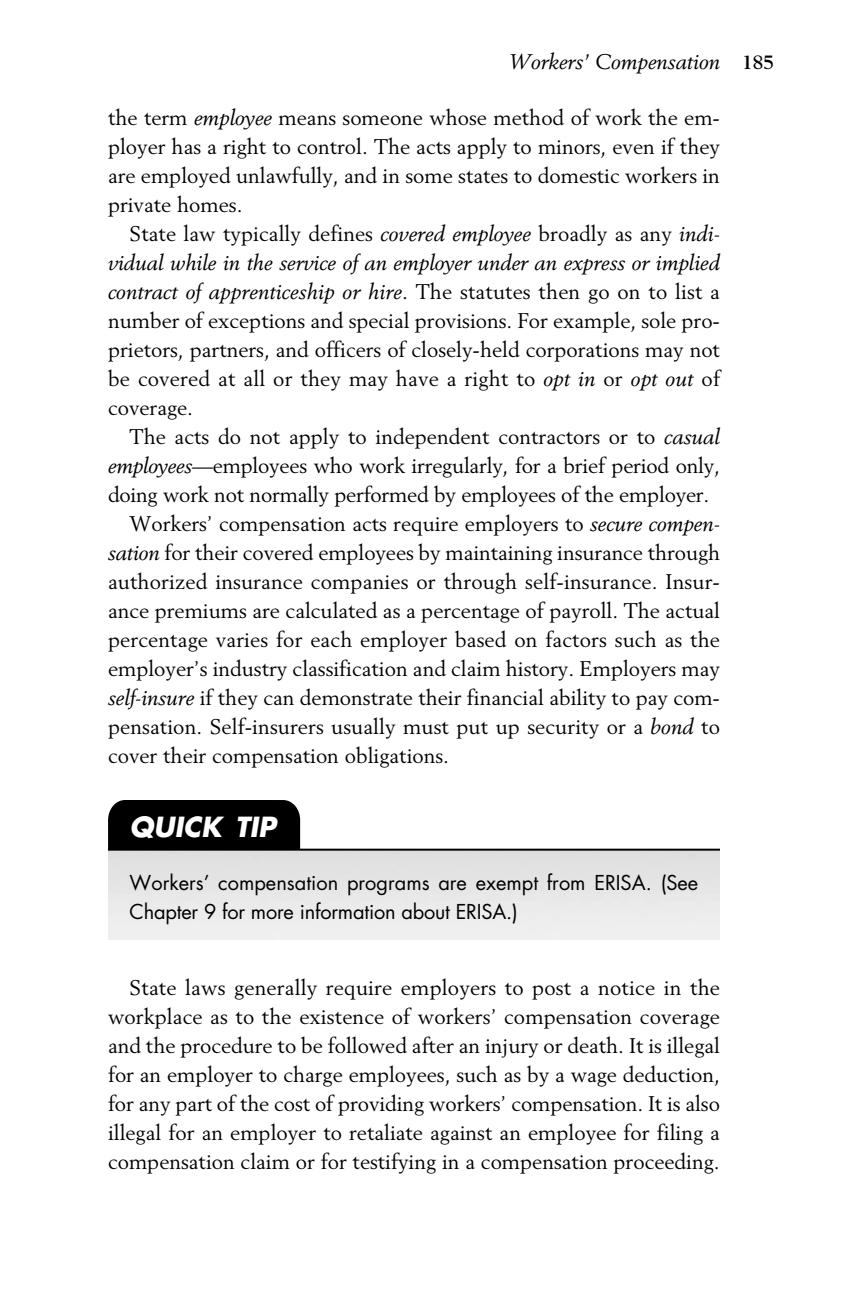
<style>
.page{position:relative;width:864px;height:1296px;background:#fff}
.page>*{position:absolute;margin:0;border:0;box-sizing:border-box;transform-origin:0 0}
.t1{font:italic 700 27px "Futura";color:#fff}
.t2{font:21px/29px "Berling";color:#000;text-align:justify}
.t3{font:italic 21px "Berling";color:#000}
.t4{font:20px/29px "Futura";color:#000}
.s1{font-weight:700;font-style:normal;font-size:19px}
.s2{font-style:italic}
</style>
<div class="page">
<div style="left:108px;top:800px;width:193px;height:49px;background:#000"></div>
<hr style="left:108px;top:849px;width:612px;height:2px;background:#000">
<p class="t3" style="left:510px;top:53px;width:266px">Workers’ Compensation <span class="s1">185</span></p>
<p class="t2" style="left:108px;top:104px;width:614px">the term <span class="s2">employee</span> means someone whose method of work the em&shy;ployer has a right to control. The acts apply to minors, even if they are employed unlawfully, and in some states to domestic workers in private homes.</p>
<p class="t2" style="left:108px;top:220px;width:614px;text-indent:22px">State law typically defines <span class="s2">covered employee</span> broadly as any <span class="s2">indi&shy;vidual while in the service of an employer under an express or implied contract of apprenticeship or hire</span>. The statutes then go on to list a number of exceptions and special provisions. For example, sole pro&shy;prietors, partners, and officers of closely-held corporations may not be covered at all or they may have a right to <span class="s2">opt in</span> or <span class="s2">opt out</span> of coverage.</p>
<p class="t2" style="left:130px;top:423px;width:592px">The acts do not apply to independent contractors or to <span class="s2">casual</span></p>
<p class="t2" style="left:108px;top:452px;width:614px"><span class="s2">employees</span>—employees who work irregularly, for a brief period only,</p>
<p class="t2" style="left:108px;top:481px;width:603px">doing work not normally performed by employees of the employer.</p>
<p class="t2" style="left:130px;top:510px;width:592px">Workers’ compensation acts require employers to <span class="s2">secure compen-</span></p>
<p class="t2" style="left:108px;top:539px;width:614px"><span class="s2">sation</span> for their covered employees by maintaining insurance through</p>
<p class="t2" style="left:108px;top:568px;width:614px">authorized insurance companies or through self-insurance. Insur-</p>
<p class="t2" style="left:108px;top:597px;width:614px">ance premiums are calculated as a percentage of payroll. The actual</p>
<p class="t2" style="left:108px;top:626px;width:614px">percentage varies for each employer based on factors such as the</p>
<p class="t2" style="left:108px;top:655px;width:614px">employer’s industry classification and claim history. Employers may</p>
<p class="t2" style="left:108px;top:684px;width:614px"><span class="s2">self-insure</span> if they can demonstrate their financial ability to pay com-</p>
<p class="t2" style="left:108px;top:713px;width:613px">pensation. Self-insurers usually must put up security or a <span class="s2">bond</span> to</p>
<p class="t2" style="left:108px;top:742px;width:343px">cover their compensation obligations.</p>
<p class="t1" style="left:130px;top:815px;width:148px">QUICK TIP</p>
<p class="t4" style="left:130px;top:870px;width:570px">Workers’ compensation programs are exempt from ERISA. (See<br>Chapter 9 for more information about ERISA.)</p>
<p class="t2" style="left:108px;top:974px;width:614px;text-indent:22px">State laws generally require employers to post a notice in the workplace as to the existence of workers’ compensation coverage and the procedure to be followed after an injury or death. It is illegal for an employer to charge employees, such as by a wage deduction, for any part of the cost of providing workers’ compensation. It is also illegal for an employer to retaliate against an employee for filing a compensation claim or for testifying in a compensation proceeding.</p>
</div>
